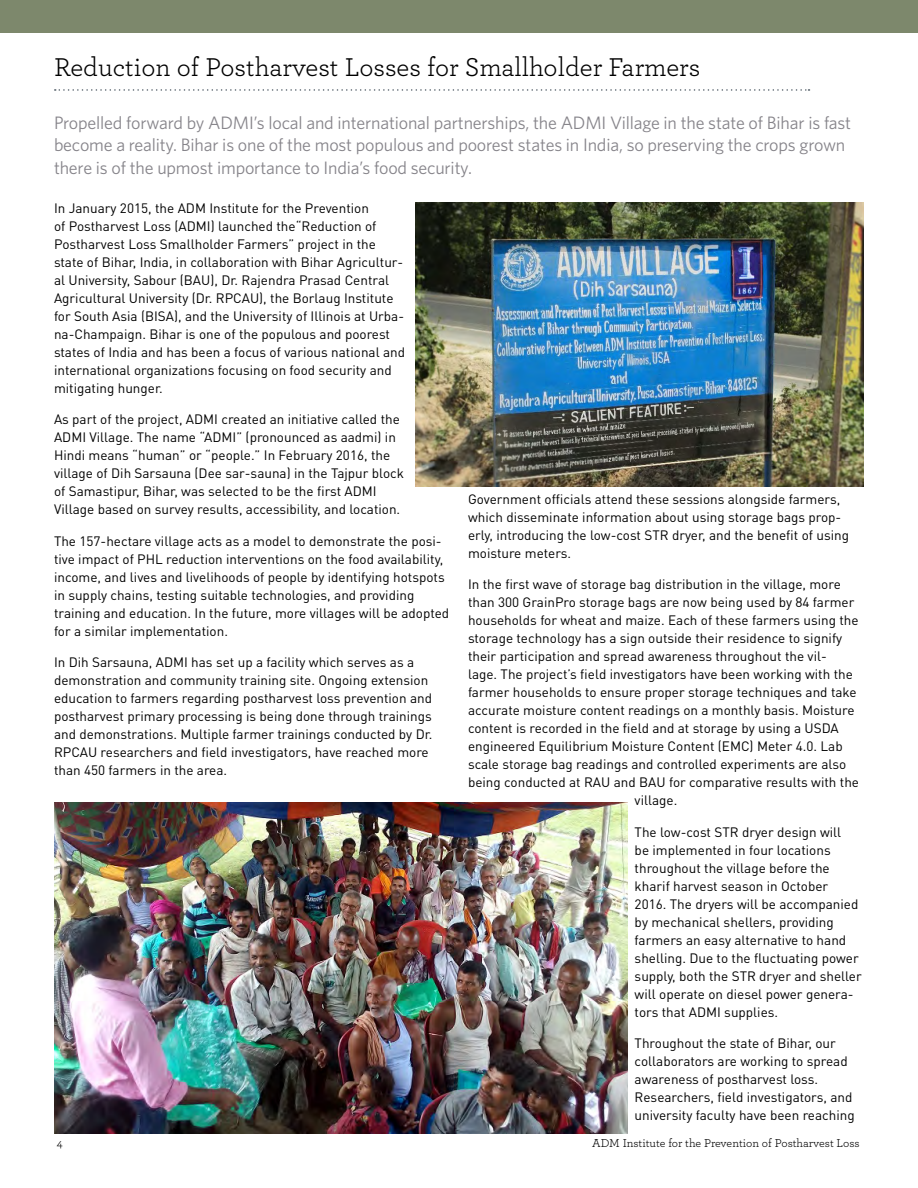
<style>
.page{position:relative;width:918px;height:1188px;background:#fff}
.page>*{position:absolute;margin:0;border:0;box-sizing:border-box;transform-origin:0 0}
.t1{font:27px "Archer";color:#000}
.t2{font:18px/22.5px "Whitney";letter-spacing:-.01em;color:#86848a}
.t3{font:13.5px/18px "DIN Pro";color:#000}
.t4{font:12px "Archer";color:#000}
</style>
<div class="page">
<img style="left:416px;top:202px;width:448px;height:285px">
<div style="left:0;top:0;width:918px;height:32px;background:#7d886c"></div>
<img style="left:54px;top:802px;width:574px;height:332px">
<svg style="left:55px;top:89px;width:755px;height:2px"></svg>
<h1 class="t1" style="left:54px;top:48px;width:648px">Reduction of Postharvest Losses for Smallholder Farmers</h1>
<p class="t2" style="left:54px;top:111px;width:799px">Propelled forward by ADMI’s local and international partnerships, the ADMI Village in the state of Bihar is fast become a reality. Bihar is one of the most populous and poorest states in India, so preserving the crops grown there is of the upmost importance to India’s food security.</p>
<p class="t3" style="left:54px;top:198px;width:353px">In January 2015, the ADM Institute for the Prevention<br>of Postharvest Loss (ADMI) launched the“Reduction of Postharvest Loss Smallholder Farmers” project in the state of Bihar, India, in collaboration with Bihar Agricultur&shy;al University, Sabour (BAU), Dr. Rajendra Prasad Central Agricultural University (Dr. RPCAU), the Borlaug Institute for South Asia (BISA), and the University of Illinois at Urba&shy;na-Champaign. Bihar is one of the populous and poorest states of India and has been a focus of various national and international organizations focusing on food security and mitigating hunger.</p>
<p class="t3" style="left:54px;top:410px;width:352px">As part of the project, ADMI created an initiative called the ADMI Village. The name “ADMI” (pronounced as aadmi) in Hindi means “human” or “people.” In February 2016, the village of Dih Sarsauna (Dee sar-sauna) in the Tajpur block of Samastipur, Bihar, was selected to be the first ADMI Village based on survey results, accessibility, and location.</p>
<p class="t3" style="left:54px;top:531px;width:397px">The 157-hectare village acts as a model to demonstrate the posi&shy;tive impact of PHL reduction interventions on the food availability, income, and lives and livelihoods of people by identifying hotspots in supply chains, testing suitable technologies, and providing training and education. In the future, more villages will be adopted for a similar implementation.</p>
<p class="t3" style="left:54px;top:653px;width:380px">In Dih Sarsauna, ADMI has set up a facility which serves as a demonstration and community training site. Ongoing extension education to farmers regarding postharvest loss prevention and postharvest primary processing is being done through trainings and demonstrations. Multiple farmer trainings conducted by Dr.<br>RPCAU researchers and field investigators, have reached more than 450 farmers in the area.</p>
<p class="t3" style="left:468px;top:489px;width:383px">Government officials attend these sessions alongside farmers, which disseminate information about using storage bags prop&shy;erly, introducing the low-cost STR dryer, and the benefit of using moisture meters.</p>
<p class="t3" style="left:468px;top:575px;width:374px">In the first wave of storage bag distribution in the village, more</p>
<p class="t3" style="left:468px;top:593px;width:388px">than 300 GrainPro storage bags are now being used by 84 farmer</p>
<p class="t3" style="left:468px;top:611px;width:392px">households for wheat and maize. Each of these farmers using the</p>
<p class="t3" style="left:468px;top:629px;width:376px">storage technology has a sign outside their residence to signify</p>
<p class="t3" style="left:468px;top:647px;width:360px">their participation and spread awareness throughout the vil-</p>
<p class="t3" style="left:468px;top:665px;width:386px">lage. The project’s field investigators have been working with the</p>
<p class="t3" style="left:468px;top:683px;width:390px">farmer households to ensure proper storage techniques and take</p>
<p class="t3" style="left:468px;top:701px;width:388px">accurate moisture content readings on a monthly basis. Moisture</p>
<p class="t3" style="left:468px;top:719px;width:372px">content is recorded in the field and at storage by using a USDA</p>
<p class="t3" style="left:468px;top:737px;width:376px">engineered Equilibrium Moisture Content (EMC) Meter 4.0. Lab</p>
<p class="t3" style="left:468px;top:755px;width:380px">scale storage bag readings and controlled experiments are also</p>
<p class="t3" style="left:468px;top:773px;width:393px">being conducted at RAU and BAU for comparative results with the</p>
<p class="t3" style="left:635px;top:791px;width:44px">village.</p>
<p class="t3" style="left:635px;top:822px;width:229px">The low-cost STR dryer design will<br>be implemented in four locations throughout the village before the kharif harvest season in October 2016. The dryers will be accompanied by mechanical shellers, providing farmers an easy alternative to hand shelling. Due to the fluctuating power supply, both the STR dryer and sheller will operate on diesel power genera&shy;tors that ADMI supplies.</p>
<p class="t3" style="left:635px;top:1034px;width:222px">Throughout the state of Bihar, our collaborators are working to spread awareness of postharvest loss.<br>Researchers, field investigators, and university faculty have been reaching</p>
<p class="t4" style="left:57px;top:1134px;width:7px">4</p>
<p class="t4" style="left:592px;top:1134px;width:269px">ADM Institute for the Prevention of Postharvest Loss</p>
</div>
